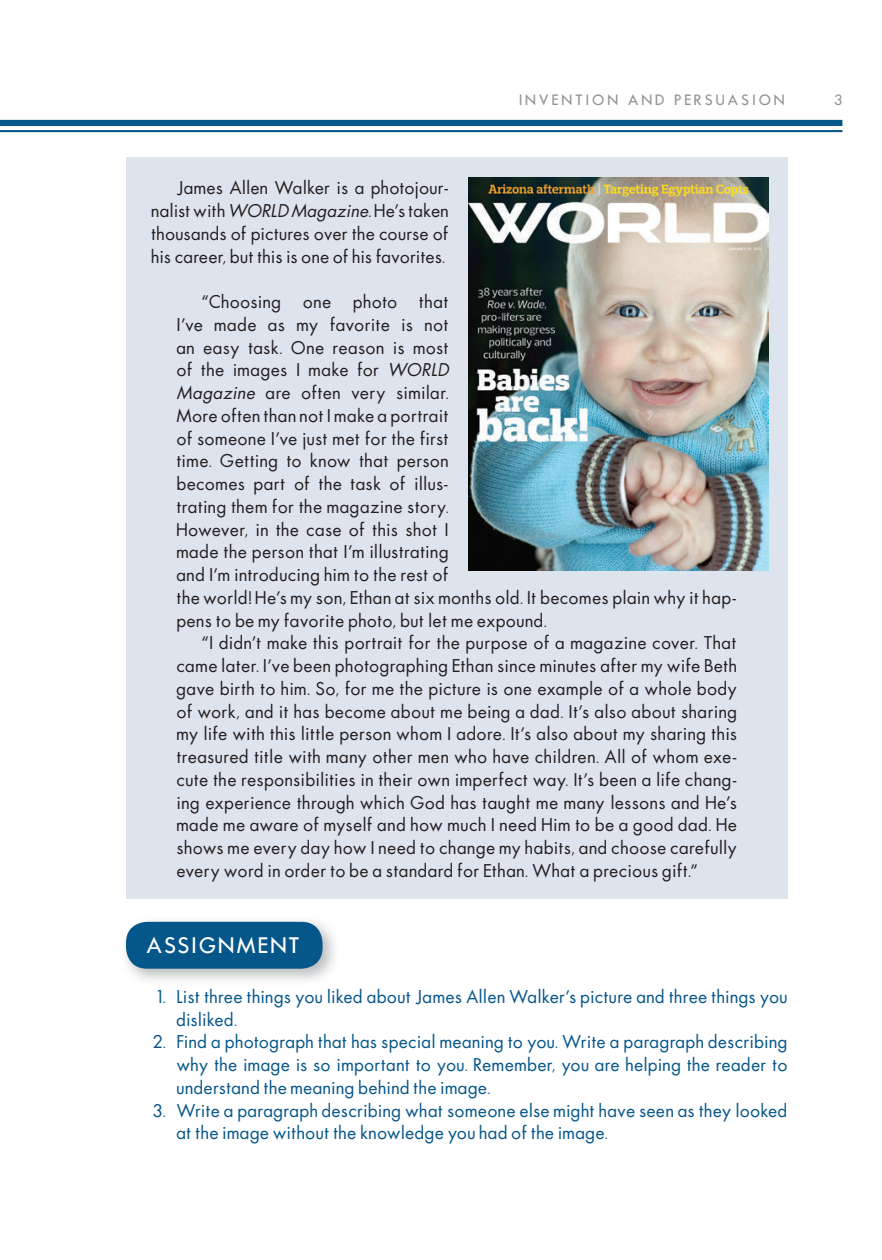
<style>
.page{position:relative;width:882px;height:1260px;background:#fff}
.page>*{position:absolute;margin:0;border:0;box-sizing:border-box;transform-origin:0 0}
.t1{font:500 21px "Futura";letter-spacing:.085em;color:#fff}
.t2{font:17.5px/22.8px "Futura";letter-spacing:.015em;color:#231f20;text-align:justify}
.t3{font:17.5px/22.8px "Futura";letter-spacing:.015em;color:#055689}
.t4{font:500 14px "Futura";letter-spacing:.2em;color:#939598}
.s1{font-style:italic}
</style>
<div class="page">
<div style="left:0;top:120px;width:842px;height:6px;background:#055689"></div>
<hr style="left:0;top:130px;width:842px;height:2px;background:#055689">
<div style="left:126px;top:158px;width:662px;height:741px;background:#dee4ee"></div>
<img style="left:125px;top:920px;width:210px;height:61px">
<div style="left:126px;top:922px;width:197px;height:47px;background:#055689;border-radius:21px"></div>
<img style="left:469px;top:177px;width:299px;height:393px">
<p class="t4" style="left:519px;top:91px;width:267px">INVENTION AND PERSUASION</p>
<p class="t4" style="left:834px;top:91px;width:10px">3</p>
<p class="t2" style="left:151px;top:177px;width:299px;text-indent:25px">James Allen Walker is a photojour&shy;nalist with <span class="s1">WORLD Magazine</span>. He’s taken thousands of pictures over the course of his career, but this is one of his favorites.</p>
<p class="t2" style="left:176px;top:290px;width:562px;text-align:left;text-indent:25px">“Choosing one photo that<br>I’ve made as my favorite is not<br>an easy task. One reason is most<br>of the images I make for <span class="s1">WORLD<br>Magazine</span> are often very similar.<br>More often than not I make a portrait<br>of someone I’ve just met for the first<br>time. Getting to know that person<br>becomes part of the task of illus-<br>trating them for the magazine story.<br>However, in the case of this shot I<br>made the person that I’m illustrating<br>and I’m introducing him to the rest of<br>the world! He’s my son, Ethan at six months old. It becomes plain why it hap&shy;pens to be my favorite photo, but let me expound.</p>
<p class="t2" style="left:176px;top:632px;width:562px;text-indent:25px">“I didn’t make this portrait for the purpose of a magazine cover. That came later. I’ve been photographing Ethan since minutes after my wife Beth gave birth to him. So, for me the picture is one example of a whole body of work, and it has become about me being a dad. It’s also about sharing my life with this little person whom I adore. It’s also about my sharing this treasured title with many other men who have children. All of whom exe&shy;cute the responsibilities in their own imperfect way. It’s been a life chang&shy;ing experience through which God has taught me many lessons and He’s made me aware of myself and how much I need Him to be a good dad. He shows me every day how I need to change my habits, and choose carefully every word in order to be a standard for Ethan. What a precious gift.”</p>
<p class="t1" style="left:146px;top:932px;width:155px">ASSIGNMENT</p>
<p class="t3" style="left:176px;top:985px;width:613px;text-indent:-20px">1. List three things you liked about James Allen Walker’s picture and three things you disliked.</p>
<p class="t3" style="left:176px;top:1030px;width:613px;text-align:justify;text-indent:-24px">2. Find a photograph that has special meaning to you. Write a paragraph describing why the image is so important to you. Remember, you are helping the reader to understand the meaning behind the image.</p>
<p class="t3" style="left:176px;top:1099px;width:613px;text-indent:-24px">3. Write a paragraph describing what someone else might have seen as they looked at the image without the knowledge you had of the image.</p>
</div>
